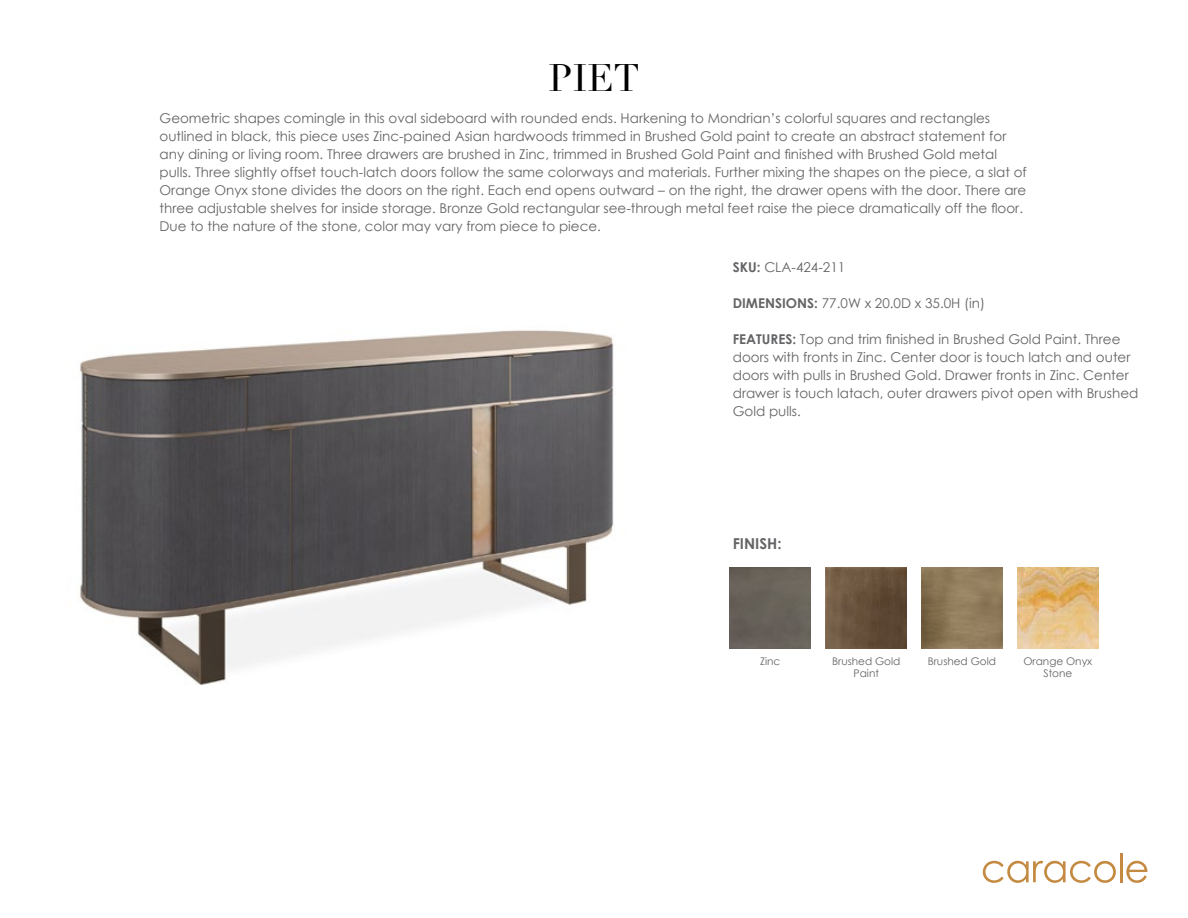
<style>
.page{position:relative;width:1188px;height:918px;background:#fff}
.page>*{position:absolute;margin:0;border:0;box-sizing:border-box;transform-origin:0 0}
.t1{font:37.5px "Didot";color:#000}
.t2{font:700 15px "Century Gothic";color:#636466}
.t3{font:13.5px/18px "Century Gothic";color:#636466}
.t4{font:10.5px/12px "Century Gothic";color:#636466;text-align:center}
.s1{font-weight:700}
</style>
<div class="page">
<img style="left:80px;top:330px;width:534px;height:355px">
<div style="left:730px;top:567px;width:81px;height:81px;background:#686259"></div>
<img style="left:826px;top:567px;width:81px;height:81px">
<img style="left:921px;top:567px;width:81px;height:81px">
<img style="left:1017px;top:567px;width:81px;height:81px">
<hr style="left:1120px;top:853px;width:2px;height:29px;background:#c58a42">
<svg style="left:1126px;top:861px;width:21px;height:22px"></svg>
<svg style="left:983px;top:861px;width:133px;height:22px"></svg>
<h1 class="t1" style="left:549px;top:55px;width:92px">PIET</h1>
<p class="t3" style="left:160px;top:109px;width:869px">Geometric shapes comingle in this oval sideboard with rounded ends. Harkening to Mondrian’s colorful squares and rectangles outlined in black, this piece uses Zinc-pained Asian hardwoods trimmed in Brushed Gold paint to create an abstract statement for any dining or living room. Three drawers are brushed in Zinc, trimmed in Brushed Gold Paint and finished with Brushed Gold metal pulls. Three slightly offset touch-latch doors follow the same colorways and materials. Further mixing the shapes on the piece, a slat of Orange Onyx stone divides the doors on the right. Each end opens outward – on the right, the drawer opens with the door. There are three adjustable shelves for inside storage. Bronze Gold rectangular see-through metal feet raise the piece dramatically off the floor.<br>Due to the nature of the stone, color may vary from piece to piece.</p>
<p class="t3" style="left:733px;top:258px;width:114px"><span class="s1">SKU:</span> CLA-424-211</p>
<p class="t3" style="left:733px;top:294px;width:254px"><span class="s1">DIMENSIONS:</span> 77.0W x 20.0D x 35.0H (in)</p>
<p class="t3" style="left:733px;top:330px;width:407px"><span class="s1">FEATURES:</span> Top and trim finished in Brushed Gold Paint. Three doors with fronts in Zinc. Center door is touch latch and outer doors with pulls in Brushed Gold. Drawer fronts in Zinc. Center drawer is touch latach, outer drawers pivot open with Brushed Gold pulls.</p>
<p class="t2" style="left:733px;top:533px;width:50px">FINISH:</p>
<p class="t4" style="left:760px;top:655px;width:22px">Zinc</p>
<p class="t4" style="left:832px;top:655px;width:70px">Brushed Gold<br>Paint</p>
<p class="t4" style="left:928px;top:655px;width:70px">Brushed Gold</p>
<p class="t4" style="left:1023px;top:655px;width:70px">Orange Onyx<br>Stone</p>
</div>
